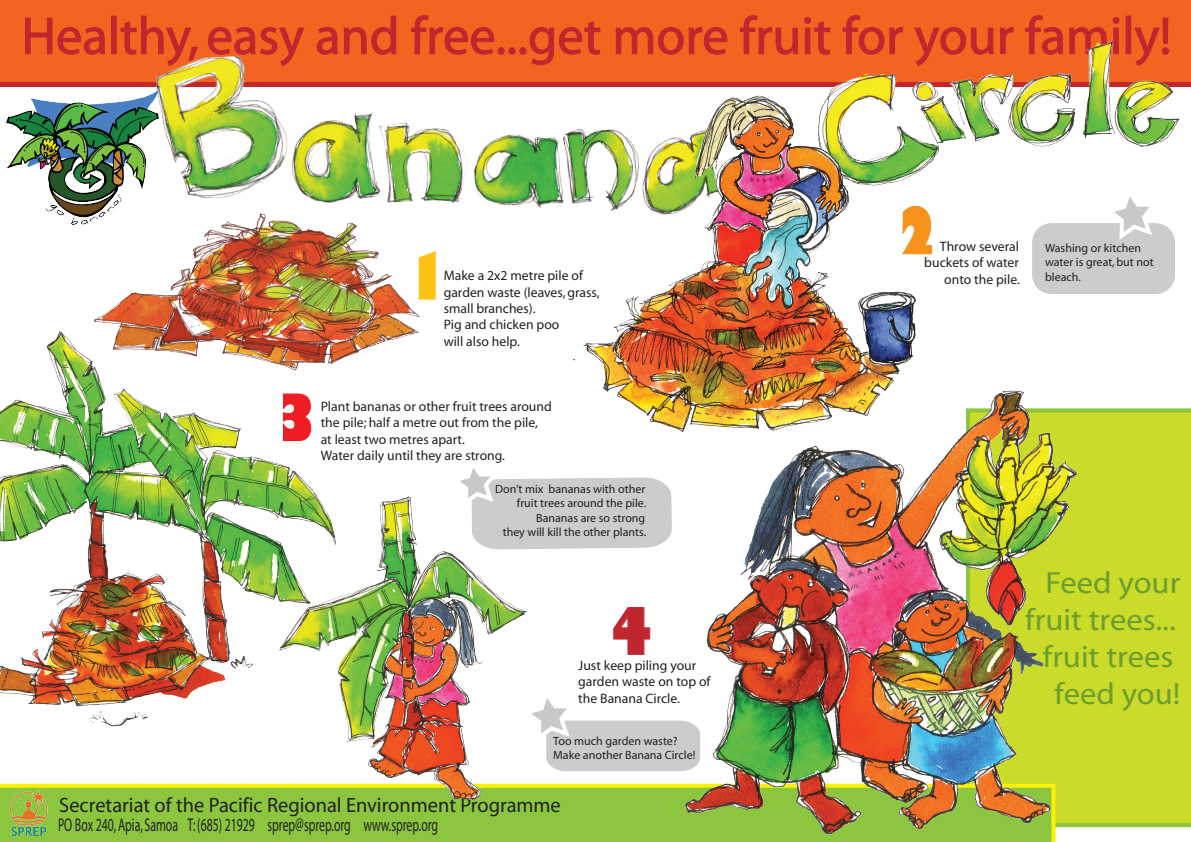
<style>
.page{position:relative;width:1191px;height:842px;background:#fff}
.page>*{position:absolute;margin:0;border:0;box-sizing:border-box;transform-origin:0 0}
.t1{font:800 62.5px "Gill Sans";color:#fec210;scale:.77 1}
.t2{font:800 62.5px "Gill Sans";color:#c0262d;scale:.77 1}
.t3{font:800 62.5px "Gill Sans";color:#ee1d23;scale:.77 1}
.t4{font:800 62.5px "Gill Sans";color:#f7931d;scale:.77 1}
.t5{font:52.8px "Myriad";color:#c0262d}
.t6{font:30.8px/36.9px "Myriad";color:#6c9e2f;text-align:right;scale:1.06 1}
.t7{font:20.8px "Myriad";color:#231f20}
.t8{font:18.5px "Myriad";color:#231f20;scale:.64 1}
.t9{font:13.7px/16.4px "Myriad";color:#231f20}
.t10{font:12px/14.4px "Myriad";color:#231f20}
</style>
<div class="page">
<img style="left:0;top:331px;width:314px;height:396px">
<img style="left:87px;top:268px;width:333px;height:122px">
<svg style="left:418px;top:268px;width:18px;height:32px"></svg>
<svg style="left:613px;top:607px;width:37px;height:48px"></svg>
<div style="left:0;top:0;width:1191px;height:87px;background:#f36421"></div>
<div style="left:1098px;top:408px;width:93px;height:419px;background:#cadb2a"></div>
<svg style="left:460px;top:468px;width:212px;height:81px"></svg>
<svg style="left:282px;top:393px;width:30px;height:48px"></svg>
<svg style="left:25px;top:17px;width:81px;height:38px;background:#ea5a22"></svg>
<div style="left:111px;top:16px;width:6px;height:38px;border:1px solid #c0262d"></div>
<svg style="left:120px;top:15px;width:78px;height:51px;background:#ed5d22"></svg>
<svg style="left:207px;top:26px;width:98px;height:8px"></svg>
<svg style="left:316px;top:15px;width:81px;height:19px;background:#ed5d22"></svg>
<svg style="left:410px;top:15px;width:85px;height:19px;background:#ed5c22"></svg>
<svg style="left:529px;top:21px;width:72px;height:13px"></svg>
<svg style="left:615px;top:26px;width:112px;height:8px"></svg>
<svg style="left:739px;top:15px;width:79px;height:40px;background:#eb5b22"></svg>
<img style="left:143px;top:34px;width:598px;height:234px">
<img style="left:818px;top:8px;width:373px;height:139px">
<div style="left:1032px;top:224px;width:142px;height:70px;background:#cccccb;border-radius:19px"></div>
<div style="left:1032px;top:223px;width:143px;height:71px;border:1px solid #cccccb;border-radius:19px"></div>
<svg style="left:1100px;top:197px;width:61px;height:43px"></svg>
<img style="left:571px;top:60px;width:380px;height:372px">
<svg style="left:901px;top:205px;width:31px;height:50px"></svg>
<svg style="left:531px;top:698px;width:154px;height:74px"></svg>
<div style="left:0;top:784px;width:685px;height:58px;background:#8bc63e"></div>
<img style="left:9px;top:790px;width:41px;height:47px">
<img style="left:685px;top:344px;width:413px;height:498px">
<img style="left:279px;top:492px;width:251px;height:307px">
<img style="left:6px;top:88px;width:168px;height:139px">
<h2 class="t5" style="left:22px;top:10px;width:1151px">Healthy, easy and free...get more fruit for your family!</h2>
<h1 class="t1" style="left:407px;top:237px;width:55px">1</h1>
<p class="t9" style="left:444px;top:268px;width:157px">Make a 2x2 metre pile of garden waste (leaves, grass, small branches).<br>Pig and chicken poo<br>will also help.</p>
<h1 class="t3" style="left:275px;top:378px;width:55px">3</h1>
<p class="t9" style="left:321px;top:399px;width:233px">Plant bananas or other fruit trees around the pile; half a metre out from the pile, at least two metres apart.</p>
<p class="t9" style="left:321px;top:448px;width:186px">Water daily until they are strong.</p>
<p class="t10" style="left:495px;top:482px;width:152px;text-align:right">Don’t mix bananas with other fruit trees around the pile.<br>Bananas are so strong<br>they will kill the other plants.</p>
<h1 class="t2" style="left:611px;top:592px;width:55px">4</h1>
<p class="t9" style="left:578px;top:674px;width:134px">garden waste on top of the Banana Circle.</p>
<p class="t9" style="left:578px;top:658px;width:119px">Just keep piling your</p>
<p class="t10" style="left:553px;top:734px;width:144px">Too much garden waste?<br>Make another Banana Circle!</p>
<h3 class="t7" style="left:59px;top:794px;width:503px">Secretariat of the Pacific Regional Environment Programme</h3>
<h3 class="t8" style="left:58px;top:816px;width:595px">PO Box 240, Apia, Samoa T: (685) 21929 sprep@sprep.org www.sprep.org</h3>
<h1 class="t4" style="left:897px;top:191px;width:55px">2</h1>
<p class="t9" style="left:924px;top:239px;width:97px;text-align:right">Throw several buckets of water onto the pile.</p>
<p class="t10" style="left:1045px;top:241px;width:110px">Washing or kitchen water is great, but not bleach.</p>
<h3 class="t6" style="left:1025px;top:565px;width:148px">Feed your fruit trees... fruit trees feed you!</h3>
</div>
